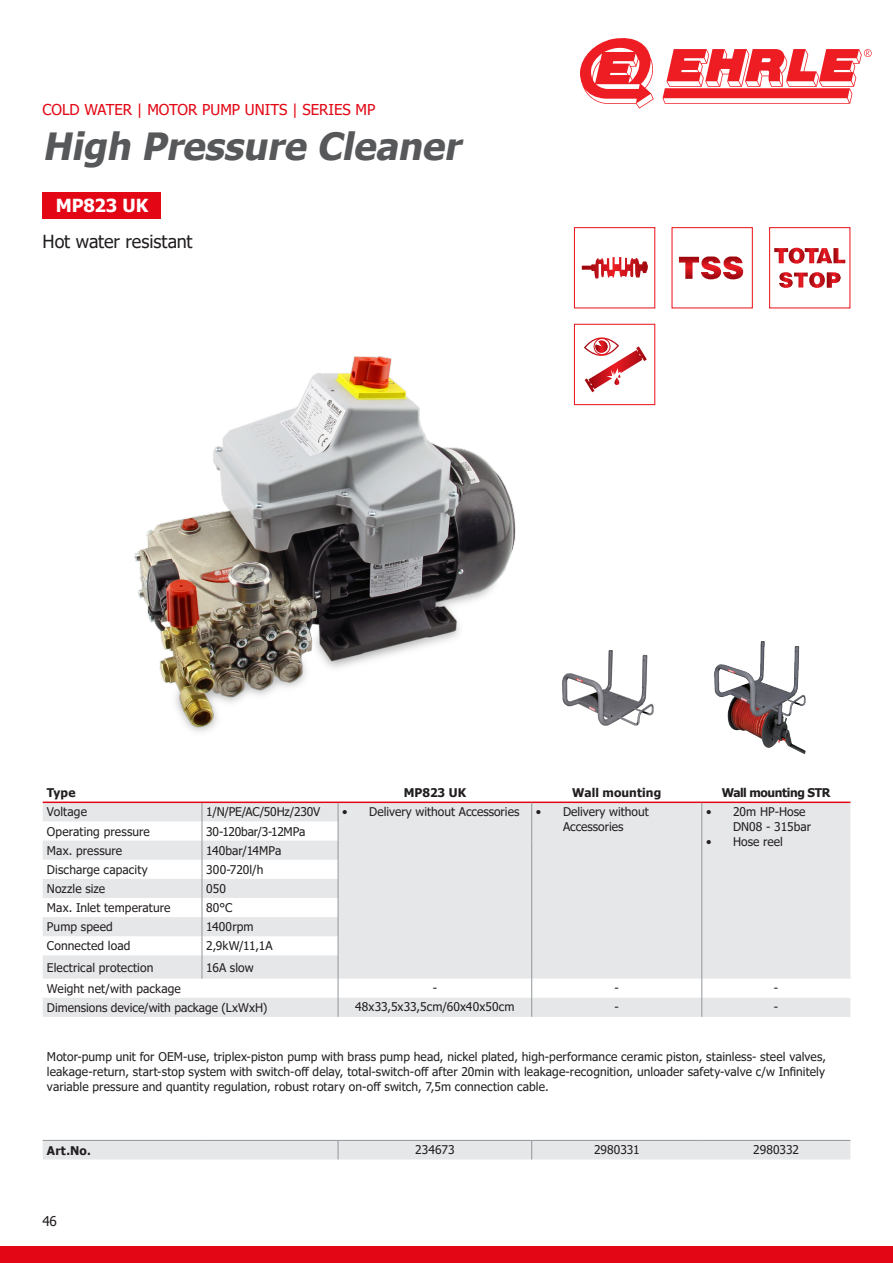
<style>
.page{position:relative;width:893px;height:1263px;background:#fff}
.page>*{position:absolute;margin:0;border:0;box-sizing:border-box;transform-origin:0 0}
.t1{font:italic 700 37.5px "Tahoma";color:#57585a}
.t2{font:18px "Tahoma";letter-spacing:-.005em;color:#231f20}
.t3{font:700 18px "Tahoma";letter-spacing:-.01em;color:#fff}
.t4{font:15px "Tahoma";color:#e30715}
.t5{font:13.5px "Tahoma";color:#231f20}
.t6{font:12px/15px "Tahoma";letter-spacing:.005em;color:#231f20;text-align:center}
.t7{font:12px "Tahoma";letter-spacing:-.02em;color:#231f20}
.t8{font:700 12px "Tahoma";color:#231f20}
.t9{font:700 12px "Tahoma";letter-spacing:-.03em;color:#231f20}
</style>
<div class="page">
<div style="left:0;top:1246px;width:893px;height:17px;background:#e30715"></div>
<svg style="left:663px;top:49px;width:209px;height:55px"></svg>
<svg style="left:580px;top:38px;width:74px;height:71px"></svg>
<svg style="left:582px;top:257px;width:66px;height:22px"></svg>
<div style="left:574px;top:227px;width:81px;height:81px;border:1px solid #ee1d23"></div>
<div style="left:671px;top:227px;width:82px;height:81px;border:1px solid #ee1d23"></div>
<svg style="left:679px;top:256px;width:64px;height:23px"></svg>
<div style="left:769px;top:227px;width:81px;height:81px;border:1px solid #ee1d23"></div>
<svg style="left:779px;top:272px;width:61px;height:16px"></svg>
<svg style="left:774px;top:248px;width:71px;height:16px"></svg>
<div style="left:574px;top:324px;width:81px;height:81px;border:1px solid #ee1d23"></div>
<svg style="left:584px;top:337px;width:63px;height:55px"></svg>
<div style="left:43px;top:192px;width:118px;height:27px;background:#e30715"></div>
<svg style="left:43px;top:803px;width:807px;height:356px;fill:#e6e7e9"></svg>
<svg style="left:202px;top:803px;width:1px;height:175px"></svg>
<hr style="left:532px;top:801px;width:170px;height:2px;background:#e30715">
<hr style="left:702px;top:801px;width:148px;height:2px;background:#e30715">
<hr style="left:43px;top:801px;width:159px;height:2px;background:#e30715">
<hr style="left:202px;top:801px;width:136px;height:2px;background:#e30715">
<hr style="left:338px;top:801px;width:194px;height:2px;background:#e30715">
<svg style="left:338px;top:803px;width:1px;height:214px"></svg>
<svg style="left:531px;top:803px;width:1px;height:214px"></svg>
<svg style="left:531px;top:1141px;width:1px;height:18px"></svg>
<svg style="left:338px;top:1141px;width:1px;height:18px"></svg>
<svg style="left:701px;top:803px;width:1px;height:214px"></svg>
<hr style="left:43px;top:1140px;width:159px;height:1px;background:#939598">
<hr style="left:202px;top:1140px;width:136px;height:1px;background:#939598">
<hr style="left:338px;top:1140px;width:194px;height:1px;background:#939598">
<hr style="left:532px;top:1140px;width:170px;height:1px;background:#939598">
<hr style="left:702px;top:1140px;width:148px;height:1px;background:#939598">
<img style="left:562px;top:650px;width:92px;height:76px">
<img style="left:714px;top:641px;width:92px;height:113px">
<img style="left:134px;top:356px;width:382px;height:376px">
<p class="t4" style="left:43px;top:100px;width:334px">COLD WATER | MOTOR PUMP UNITS | SERIES MP</p>
<h1 class="t1" style="left:43px;top:120px;width:429px">High Pressure Cleaner</h1>
<h2 class="t3" style="left:56px;top:193px;width:94px">MP823 UK</h2>
<h2 class="t2" style="left:43px;top:230px;width:152px">Hot water resistant</h2>
<p class="t8" style="left:47px;top:784px;width:30px">Type</p>
<p class="t8" style="left:404px;top:784px;width:64px">MP823 UK</p>
<p class="t8" style="left:572px;top:784px;width:90px">Wall mounting</p>
<p class="t9" style="left:722px;top:784px;width:110px">Wall mounting STR</p>
<p class="t6" style="left:47px;top:805px;width:42px">Voltage</p>
<p class="t7" style="left:206px;top:804px;width:116px">1/N/PE/AC/50Hz/230V</p>
<p class="t6" style="left:342px;top:804px;width:179px">• Delivery without Accessories</p>
<p class="t6" style="left:536px;top:804px;width:114px">• Delivery without<br>Accessories</p>
<p class="t6" style="left:733px;top:804px;width:80px;text-align:left;text-indent:-27px">• 20m HP-Hose<br>DN08 - 315bar</p>
<p class="t6" style="left:706px;top:834px;width:78px">• Hose reel</p>
<p class="t6" style="left:47px;top:824px;width:104px">Operating pressure</p>
<p class="t7" style="left:206px;top:823px;width:101px">30-120bar/3-12MPa</p>
<p class="t6" style="left:47px;top:843px;width:77px">Max. pressure</p>
<p class="t6" style="left:206px;top:843px;width:77px">140bar/14MPa</p>
<p class="t6" style="left:47px;top:863px;width:102px">Discharge capacity</p>
<p class="t6" style="left:206px;top:863px;width:59px">300-720l/h</p>
<p class="t6" style="left:47px;top:882px;width:60px">Nozzle size</p>
<p class="t6" style="left:206px;top:882px;width:21px">050</p>
<p class="t6" style="left:47px;top:901px;width:125px">Max. Inlet temperature</p>
<p class="t6" style="left:206px;top:901px;width:27px">80°C</p>
<p class="t6" style="left:47px;top:920px;width:67px">Pump speed</p>
<p class="t6" style="left:206px;top:920px;width:49px">1400rpm</p>
<p class="t6" style="left:47px;top:939px;width:85px">Connected load</p>
<p class="t6" style="left:206px;top:939px;width:68px">2,9kW/11,1A</p>
<p class="t6" style="left:47px;top:960px;width:108px">Electrical protection</p>
<p class="t6" style="left:206px;top:960px;width:49px">16A slow</p>
<p class="t6" style="left:47px;top:981px;width:135px">Weight net/with package</p>
<p class="t6" style="left:433px;top:981px;width:6px">-</p>
<p class="t6" style="left:615px;top:981px;width:6px">-</p>
<p class="t6" style="left:774px;top:981px;width:6px">-</p>
<p class="t6" style="left:47px;top:1001px;width:222px">Dimensions device/with package (LxWxH)</p>
<p class="t6" style="left:355px;top:1000px;width:161px">48x33,5x33,5cm/60x40x50cm</p>
<p class="t6" style="left:615px;top:1000px;width:6px">-</p>
<p class="t6" style="left:774px;top:1000px;width:6px">-</p>
<p class="t6" style="left:47px;top:1049px;width:781px;text-align:justify">Motor-pump unit for OEM-use, triplex-piston pump with brass pump head, nickel plated, high-performance ceramic piston, stainless- steel valves, leakage-return, start-stop system with switch-off delay, total-switch-off after 20min with leakage-recognition, unloader safety-valve c/w Infinitely variable pressure and quantity regulation, robust rotary on-off switch, 7,5m connection cable.</p>
<p class="t8" style="left:47px;top:1142px;width:45px">Art.No.</p>
<p class="t6" style="left:415px;top:1142px;width:41px">234673</p>
<p class="t6" style="left:594px;top:1142px;width:47px">2980331</p>
<p class="t6" style="left:753px;top:1142px;width:47px">2980332</p>
<p class="t5" style="left:43px;top:1212px;width:16px">46</p>
</div>
